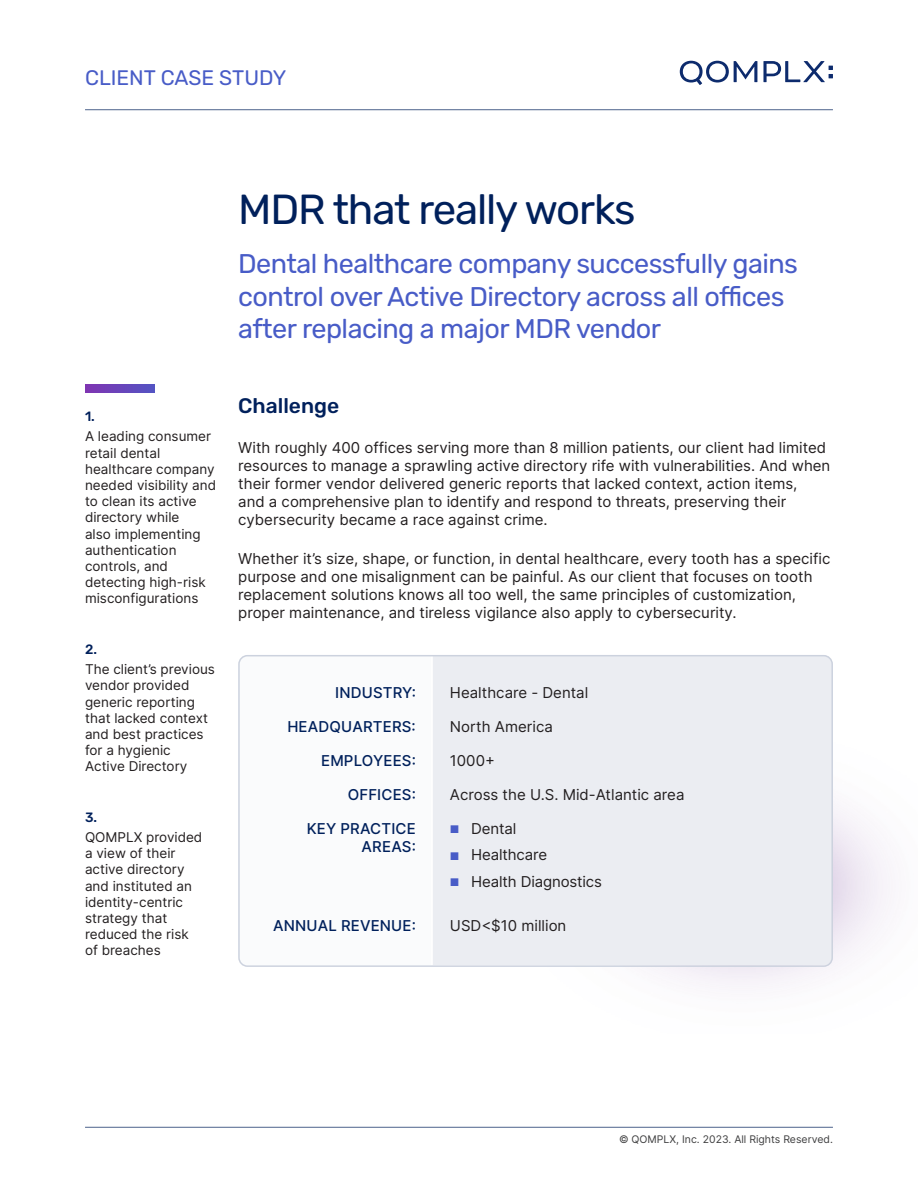
<style>
.page{position:relative;width:918px;height:1188px;background:#fff}
.page>*{position:absolute;margin:0;border:0;box-sizing:border-box;transform-origin:0 0}
.t1{font:42px "Rubik";letter-spacing:-.03em;color:#00205b}
.Subheading_copy{font:27px/32.4px "Rubik";letter-spacing:-.02em;color:#485cc7}
.t2{font:21px "Rubik";color:#485cc7}
.Subheading{font:500 21px "Rubik";color:#00205b}
.t3{font:15px/18px "Inter";color:#231f20}
.t4{font:500 15px/18px "Inter";letter-spacing:.01em;color:#00205b;text-align:right}
.t5{font:13.5px/16.2px "Inter";color:#231f20}
.t6{font:500 13.5px "Rubik";color:#00205b}
.t7{font:10.5px "Inter";color:#3e3e3f}
.s1{font-size:10.5px;color:#485cc7}
</style>
<div class="page">
<svg style="left:763px;top:61px;width:70px;height:21px"></svg>
<svg style="left:680px;top:61px;width:77px;height:24px"></svg>
<hr style="left:85px;top:1127px;width:748px;height:1px;background:#4d638c">
<hr style="left:85px;top:109px;width:748px;height:1px;background:#4d638c">
<div style="left:433px;top:658px;width:399px;height:307px;background:#ebedf2"></div>
<div style="left:238px;top:655px;width:595px;height:312px;border:2px solid #ccd2de;border-radius:9px"></div>
<svg style="left:86px;top:385px;width:68px;height:7px"></svg>
<h3 class="t2" style="left:85px;top:66px;width:203px">CLIENT CASE STUDY</h3>
<p class="t1" style="left:238px;top:186px;width:399px">MDR that really works</p>
<p class="t6" style="left:85px;top:409px;width:11px">1.</p>
<p class="t5" style="left:85px;top:428px;width:133px">A leading consumer retail dental healthcare company needed visibility and to clean its active directory while<br>also implementing authentication controls, and detecting high-risk misconfigurations</p>
<p class="t6" style="left:85px;top:641px;width:13px">2.</p>
<p class="t5" style="left:85px;top:661px;width:131px">The client’s previous vendor provided generic reporting that lacked context and best practices for a hygienic<br>Active Directory</p>
<p class="t6" style="left:85px;top:809px;width:14px">3.</p>
<p class="t5" style="left:85px;top:829px;width:119px">QOMPLX provided a view of their active directory and instituted an identity-centric strategy that reduced the risk of breaches</p>
<p class="Subheading_copy" style="left:238px;top:248px;width:561px">Dental healthcare company successfully gains control over Active Directory across all offices after replacing a major MDR vendor</p>
<p class="Subheading" style="left:238px;top:394px;width:102px">Challenge</p>
<p class="t3" style="left:238px;top:438px;width:594px">With roughly 400 offices serving more than 8 million patients, our client had limited resources to manage a sprawling active directory rife with vulnerabilities. And when their former vendor delivered generic reports that lacked context, action items,<br>and a comprehensive plan to identify and respond to threats, preserving their cybersecurity became a race against crime.</p>
<p class="t3" style="left:238px;top:549px;width:594px">Whether it’s size, shape, or function, in dental healthcare, every tooth has a specific purpose and one misalignment can be painful. As our client that focuses on tooth replacement solutions knows all too well, the same principles of customization, proper maintenance, and tireless vigilance also apply to cybersecurity.</p>
<p class="t4" style="left:335px;top:683px;width:82px">INDUSTRY:</p>
<p class="t3" style="left:450px;top:683px;width:140px">Healthcare - Dental</p>
<p class="t4" style="left:287px;top:717px;width:130px">HEADQUARTERS:</p>
<p class="t3" style="left:450px;top:717px;width:104px">North America</p>
<p class="t4" style="left:321px;top:751px;width:96px">EMPLOYEES:</p>
<p class="t3" style="left:450px;top:751px;width:46px">1000+</p>
<p class="t4" style="left:348px;top:785px;width:70px">OFFICES:</p>
<p class="t3" style="left:450px;top:785px;width:236px">Across the U.S. Mid-Atlantic area</p>
<p class="t4" style="left:307px;top:819px;width:111px">KEY PRACTICE<br>AREAS:</p>
<p class="t3" style="left:450px;top:819px;width:68px"><span class="s1">■</span> Dental</p>
<p class="t3" style="left:450px;top:846px;width:99px"><span class="s1">■</span> Healthcare</p>
<p class="t3" style="left:450px;top:872px;width:153px"><span class="s1">■</span> Health Diagnostics</p>
<p class="t4" style="left:273px;top:917px;width:144px">ANNUAL REVENUE:</p>
<p class="t3" style="left:450px;top:917px;width:118px">USD&lt;$10 million</p>
<p class="t7" style="left:619px;top:1132px;width:215px">© QOMPLX, Inc. 2023. All Rights Reserved.</p>
</div>
